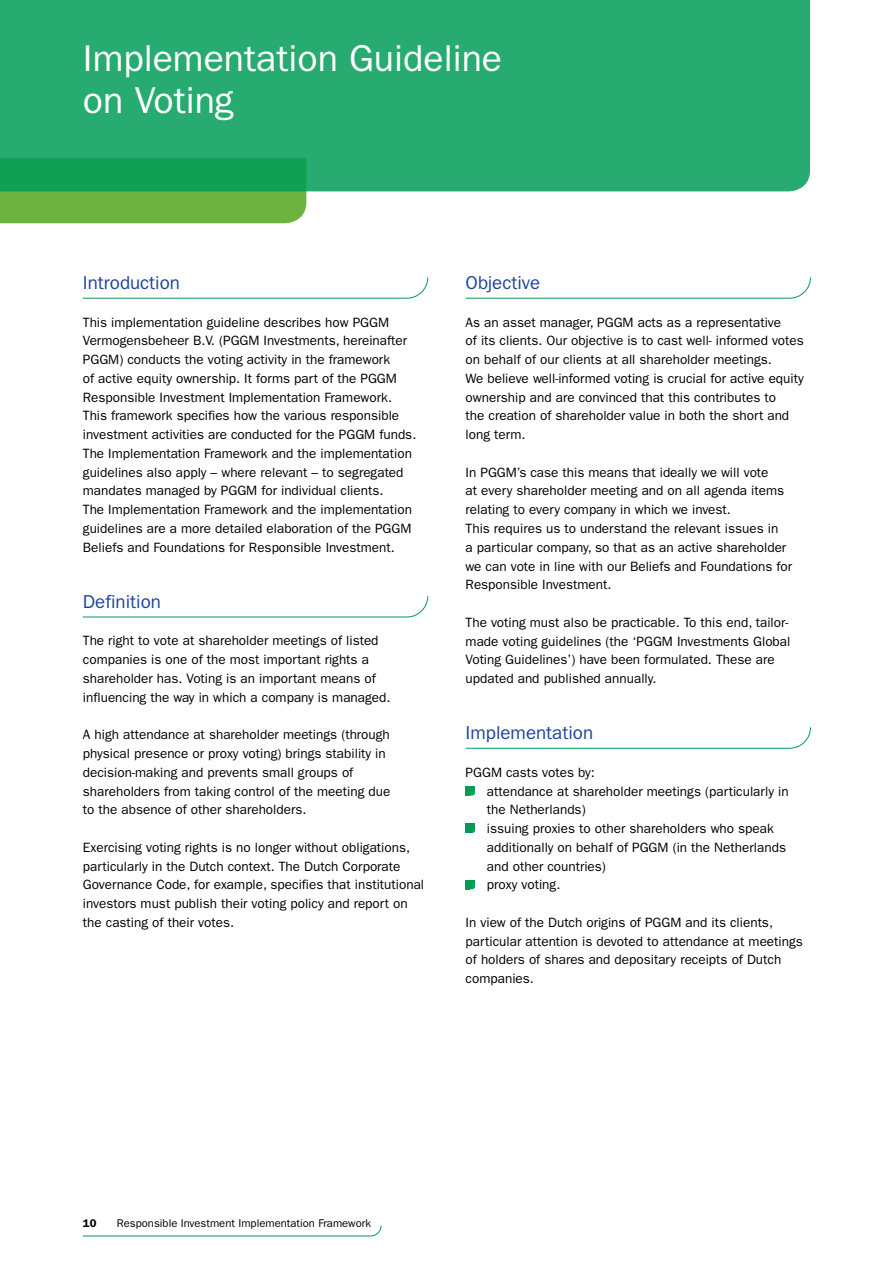
<style>
.page{position:relative;width:893px;height:1263px;background:#fff}
.page>*{position:absolute;margin:0;border:0;box-sizing:border-box;transform-origin:0 0}
.t1{font:37.5px/42px "ITC Franklin Gothic Std";color:#fff}
.t2{font:18.75px "ITC Franklin Gothic Std";color:#1c449c}
.t3{font:13.5px/18.8px "ITC Franklin Gothic Std";color:#000}
.t4{font:11.25px "ITC Franklin Gothic Std";color:#000}
.t5{font:600 11.25px "ITC Franklin Gothic Std";color:#000}
</style>
<div class="page">
<svg style="left:83px;top:1225px;width:298px;height:11px"></svg>
<svg style="left:82px;top:277px;width:346px;height:22px"></svg>
<svg style="left:83px;top:596px;width:345px;height:22px"></svg>
<svg style="left:465px;top:277px;width:346px;height:22px"></svg>
<svg style="left:465px;top:727px;width:346px;height:22px"></svg>
<div style="left:466px;top:786px;width:9px;height:5px;background:#009d57"></div>
<div style="left:466px;top:786px;width:9px;height:9px;background:#009d57;border-radius:3px"></div>
<svg style="left:466px;top:824px;width:9px;height:9px"></svg>
<svg style="left:466px;top:880px;width:9px;height:9px"></svg>
<div style="left:0;top:191px;width:306px;height:32px;background:#6cb33f"></div>
<div style="left:0;top:0;width:810px;height:191px;background:#27ab70"></div>
<h1 class="t1" style="left:83px;top:37px;width:421px">Implementation Guideline on Voting</h1>
<h2 class="t2" style="left:83px;top:272px;width:99px">Introduction</h2>
<p class="t3" style="left:83px;top:313px;width:335px">This implementation guideline describes how PGGM Vermogensbeheer B.V. (PGGM Investments, hereinafter PGGM) conducts the voting activity in the framework<br>of active equity ownership. It forms part of the PGGM Responsible Investment Implementation Framework.<br>This framework specifies how the various responsible investment activities are conducted for the PGGM funds.<br>The Implementation Framework and the implementation guidelines also apply – where relevant – to segregated mandates managed by PGGM for individual clients.<br>The Implementation Framework and the implementation guidelines are a more detailed elaboration of the PGGM Beliefs and Foundations for Responsible Investment.</p>
<h2 class="t2" style="left:83px;top:591px;width:80px">Definition</h2>
<p class="t3" style="left:83px;top:632px;width:309px">The right to vote at shareholder meetings of listed companies is one of the most important rights a shareholder has. Voting is an important means of influencing the way in which a company is managed.</p>
<p class="t3" style="left:83px;top:725px;width:309px">A high attendance at shareholder meetings (through physical presence or proxy voting) brings stability in decision-making and prevents small groups of shareholders from taking control of the meeting due to the absence of other shareholders.</p>
<p class="t3" style="left:83px;top:838px;width:343px">Exercising voting rights is no longer without obligations, particularly in the Dutch context. The Dutch Corporate Governance Code, for example, specifies that institutional investors must publish their voting policy and report on the casting of their votes.</p>
<h2 class="t2" style="left:466px;top:272px;width:76px">Objective</h2>
<p class="t3" style="left:466px;top:313px;width:340px">As an asset manager, PGGM acts as a representative<br>of its clients. Our objective is to cast well- informed votes on behalf of our clients at all shareholder meetings.<br>We believe well-informed voting is crucial for active equity ownership and are convinced that this contributes to<br>the creation of shareholder value in both the short and long term.</p>
<p class="t3" style="left:466px;top:463px;width:328px">In PGGM’s case this means that ideally we will vote<br>at every shareholder meeting and on all agenda items relating to every company in which we invest.<br>This requires us to understand the relevant issues in<br>a particular company, so that as an active shareholder we can vote in line with our Beliefs and Foundations for Responsible Investment.</p>
<p class="t3" style="left:466px;top:613px;width:326px">The voting must also be practicable. To this end, tailor&shy;made voting guidelines (the ‘PGGM Investments Global Voting Guidelines’) have been formulated. These are updated and published annually.</p>
<h2 class="t2" style="left:466px;top:722px;width:129px">Implementation</h2>
<p class="t3" style="left:487px;top:763px;width:303px;text-indent:-21px">PGGM casts votes by:<br>attendance at shareholder meetings (particularly in the Netherlands)<br>issuing proxies to other shareholders who speak additionally on behalf of PGGM (in the Netherlands and other countries)<br>proxy voting.</p>
<p class="t3" style="left:466px;top:913px;width:339px">In view of the Dutch origins of PGGM and its clients, particular attention is devoted to attendance at meetings of holders of shares and depositary receipts of Dutch companies.</p>
<p class="t5" style="left:83px;top:1216px;width:15px">10</p>
<p class="t4" style="left:117px;top:1216px;width:256px">Responsible Investment Implementation Framework</p>
</div>
